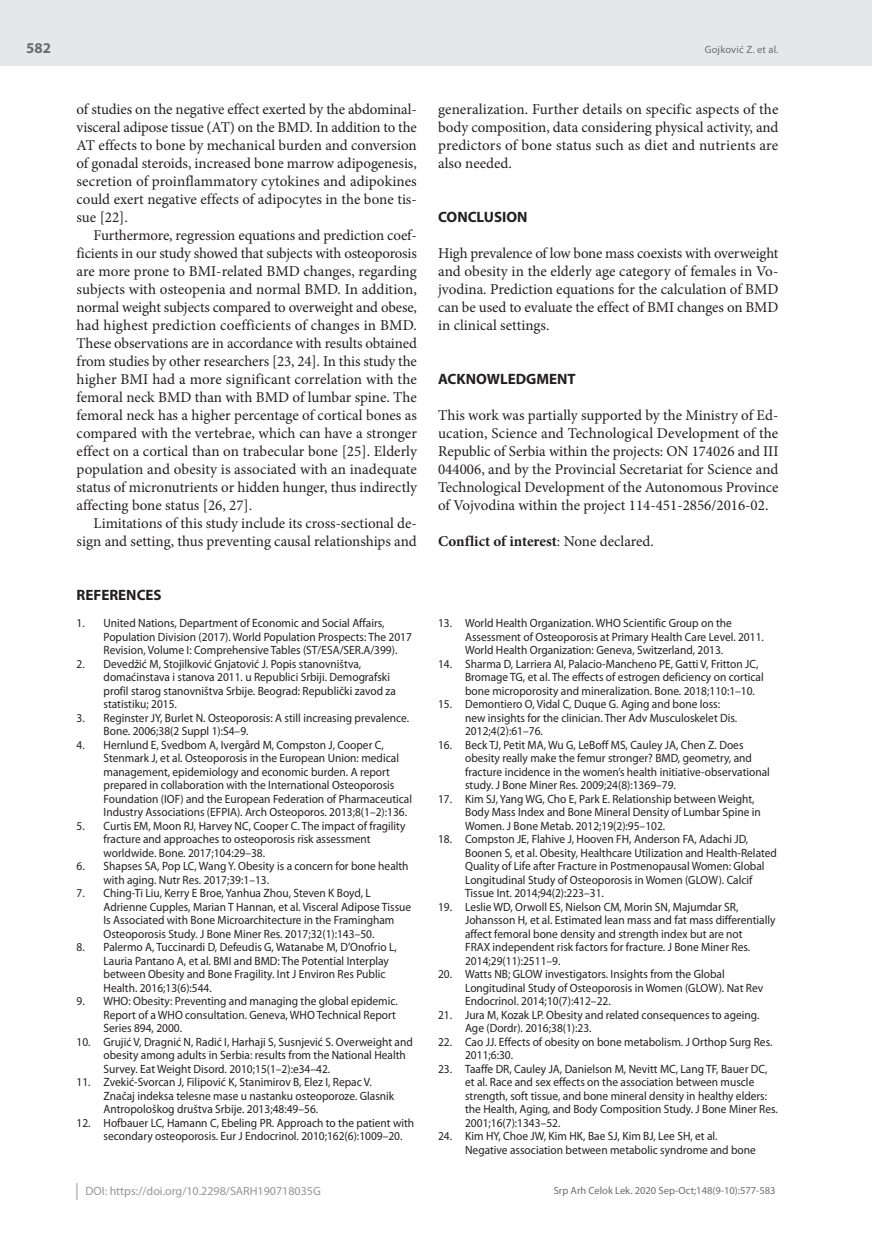
<style>
.page{position:relative;width:872px;height:1234px;background:#fff}
.page>*{position:absolute;margin:0;border:0;box-sizing:border-box;transform-origin:0 0}
.t1{font:15px/18px "Minion Pro";color:#231f20;text-align:justify}
.t2{font:700 15px "Myriad Pro";color:#231f20}
.t3{font:700 15px "Minion Pro";color:#231f20}
.t4{font:700 15px "Myriad Pro";color:#6c6d70}
.t5{font:12px/13.5px "Myriad Pro";color:#231f20;scale:.95 1}
.t6{font:12px "Myriad Pro";color:#939598}
.t7{font:10.5px "Myriad Pro";color:#6c6d70}
.s1{font-weight:400}
</style>
<div class="page">
<div style="left:0;top:0;width:872px;height:66px;background:#e6e7e9"></div>
<svg style="left:77px;top:1183px;width:1px;height:16px"></svg>
<p class="t4" style="left:26px;top:38px;width:26px">582</p>
<p class="t1" style="left:77px;top:100px;width:342px">of studies on the negative effect exerted by the abdominal&shy;visceral adipose tissue (AT) on the BMD. In addition to the AT effects to bone by mechanical burden and conversion of gonadal steroids, increased bone marrow adipogenesis, secretion of proinflammatory cytokines and adipokines could exert negative effects of adipocytes in the bone tis&shy;sue [22].</p>
<p class="t1" style="left:77px;top:226px;width:342px;text-indent:17px">Furthermore, regression equations and prediction coef&shy;ficients in our study showed that subjects with osteoporosis are more prone to BMI-related BMD changes, regarding subjects with osteopenia and normal BMD. In addition, normal weight subjects compared to overweight and obese, had highest prediction coefficients of changes in BMD.<br>These observations are in accordance with results obtained from studies by other researchers [23, 24]. In this study the higher BMI had a more significant correlation with the femoral neck BMD than with BMD of lumbar spine. The femoral neck has a higher percentage of cortical bones as compared with the vertebrae, which can have a stronger effect on a cortical than on trabecular bone [25]. Elderly population and obesity is associated with an inadequate status of micronutrients or hidden hunger, thus indirectly affecting bone status [26, 27].</p>
<p class="t1" style="left:77px;top:514px;width:342px;text-align:right">Limitations of this study include its cross-sectional de&shy;sign and setting, thus preventing causal relationships and</p>
<p class="t2" style="left:77px;top:585px;width:87px">REFERENCES</p>
<p class="t5" style="left:104px;top:616px;width:326px;text-indent:-27px">1. United Nations, Department of Economic and Social Affairs,<br>Population Division (2017). World Population Prospects: The 2017<br>Revision, Volume I: Comprehensive Tables (ST/ESA/SER.A/399).</p>
<p class="t5" style="left:104px;top:656px;width:309px;text-indent:-27px">2. Devedžić M, Stojilković Gnjatović J. Popis stanovništva, domaćinstava i stanova 2011. u Republici Srbiji. Demografski profil starog stanovništva Srbije. Beograd: Republički zavod za statistiku; 2015.</p>
<p class="t5" style="left:104px;top:710px;width:323px;text-indent:-27px">3. Reginster JY, Burlet N. Osteoporosis: A still increasing prevalence.<br>Bone. 2006;38(2 Suppl 1):S4–9.</p>
<p class="t5" style="left:104px;top:737px;width:326px;text-indent:-27px">4. Hernlund E, Svedbom A, Ivergård M, Compston J, Cooper C, Stenmark J, et al. Osteoporosis in the European Union: medical management, epidemiology and economic burden. A report prepared in collaboration with the International Osteoporosis Foundation (IOF) and the European Federation of Pharmaceutical Industry Associations (EFPIA). Arch Osteoporos. 2013;8(1–2):136.</p>
<p class="t5" style="left:104px;top:818px;width:319px;text-indent:-27px">5. Curtis EM, Moon RJ, Harvey NC, Cooper C. The impact of fragility fracture and approaches to osteoporosis risk assessment worldwide. Bone. 2017;104:29–38.</p>
<p class="t5" style="left:104px;top:859px;width:322px;text-indent:-27px">6. Shapses SA, Pop LC, Wang Y. Obesity is a concern for bone health with aging. Nutr Res. 2017;39:1–13.</p>
<p class="t5" style="left:104px;top:886px;width:325px;text-indent:-27px">7. Ching-Ti Liu, Kerry E Broe, Yanhua Zhou, Steven K Boyd, L Adrienne Cupples, Marian T Hannan, et al. Visceral Adipose Tissue Is Associated with Bone Microarchitecture in the Framingham Osteoporosis Study. J Bone Miner Res. 2017;32(1):143–50.</p>
<p class="t5" style="left:104px;top:940px;width:310px;text-indent:-27px">8. Palermo A, Tuccinardi D, Defeudis G, Watanabe M, D’Onofrio L, Lauria Pantano A, et al. BMI and BMD: The Potential Interplay between Obesity and Bone Fragility. Int J Environ Res Public Health. 2016;13(6):544.</p>
<p class="t5" style="left:104px;top:994px;width:311px;text-indent:-27px">9. WHO: Obesity: Preventing and managing the global epidemic.<br>Report of a WHO consultation. Geneva, WHO Technical Report<br>Series 894, 2000.</p>
<p class="t5" style="left:104px;top:1034px;width:327px;text-indent:-27px">10. Grujić V, Dragnić N, Radić I, Harhaji S, Susnjević S. Overweight and obesity among adults in Serbia: results from the National Health<br>Survey. Eat Weight Disord. 2010;15(1–2):e34–42.</p>
<p class="t5" style="left:104px;top:1075px;width:307px;text-indent:-27px">11. Zvekić-Svorcan J, Filipović K, Stanimirov B, Elez I, Repac V.<br>Značaj indeksa telesne mase u nastanku osteoporoze. Glasnik<br>Antropološkog društva Srbije. 2013;48:49–56.</p>
<p class="t5" style="left:104px;top:1115px;width:328px;text-indent:-27px">12. Hofbauer LC, Hamann C, Ebeling PR. Approach to the patient with secondary osteoporosis. Eur J Endocrinol. 2010;162(6):1009–20.</p>
<p class="t6" style="left:86px;top:1183px;width:237px">DOI: https://doi.org/10.2298/SARH190718035G</p>
<p class="t7" style="left:704px;top:43px;width:75px">Gojković Z. et al.</p>
<p class="t1" style="left:438px;top:100px;width:342px">generalization. Further details on specific aspects of the body composition, data considering physical activity, and predictors of bone status such as diet and nutrients are also needed.</p>
<p class="t2" style="left:438px;top:207px;width:91px">CONCLUSION</p>
<p class="t1" style="left:438px;top:244px;width:342px">High prevalence of low bone mass coexists with overweight and obesity in the elderly age category of females in Vo&shy;jvodina. Prediction equations for the calculation of BMD can be used to evaluate the effect of BMI changes on BMD in clinical settings.</p>
<p class="t2" style="left:438px;top:369px;width:139px">ACKNOWLEDGMENT</p>
<p class="t1" style="left:438px;top:406px;width:342px">This work was partially supported by the Ministry of Ed&shy;ucation, Science and Technological Development of the Republic of Serbia within the projects: ON 174026 and III 044006, and by the Provincial Secretariat for Science and Technological Development of the Autonomous Province of Vojvodina within the project 114-451-2856/2016-02.</p>
<p class="t3" style="left:438px;top:530px;width:217px">Conflict of interest<span class="s1">: None declared.</span></p>
<p class="t5" style="left:465px;top:616px;width:316px;text-indent:-27px">13. World Health Organization. WHO Scientific Group on the<br>Assessment of Osteoporosis at Primary Health Care Level. 2011.<br>World Health Organization: Geneva, Switzerland, 2013.</p>
<p class="t5" style="left:465px;top:656px;width:316px;text-indent:-27px">14. Sharma D, Larriera AI, Palacio-Mancheno PE, Gatti V, Fritton JC,<br>Bromage TG, et al. The effects of estrogen deficiency on cortical bone microporosity and mineralization. Bone. 2018;110:1–10.</p>
<p class="t5" style="left:465px;top:697px;width:288px;text-indent:-27px">15. Demontiero O, Vidal C, Duque G. Aging and bone loss: new insights for the clinician. Ther Adv Musculoskelet Dis.<br>2012;4(2):61–76.</p>
<p class="t5" style="left:465px;top:737px;width:322px;text-indent:-27px">16. Beck TJ, Petit MA, Wu G, LeBoff MS, Cauley JA, Chen Z. Does obesity really make the femur stronger? BMD, geometry, and fracture incidence in the women’s health initiative-observational study. J Bone Miner Res. 2009;24(8):1369–79.</p>
<p class="t5" style="left:465px;top:791px;width:313px;text-indent:-27px">17. Kim SJ, Yang WG, Cho E, Park E. Relationship between Weight,<br>Body Mass Index and Bone Mineral Density of Lumbar Spine in<br>Women. J Bone Metab. 2012;19(2):95–102.</p>
<p class="t5" style="left:465px;top:832px;width:330px;text-indent:-27px">18. Compston JE, Flahive J, Hooven FH, Anderson FA, Adachi JD, Boonen S, et al. Obesity, Healthcare Utilization and Health-Related Quality of Life after Fracture in Postmenopausal Women: Global Longitudinal Study of Osteoporosis in Women (GLOW). Calcif Tissue Int. 2014;94(2):223–31.</p>
<p class="t5" style="left:465px;top:899px;width:328px;text-indent:-27px">19. Leslie WD, Orwoll ES, Nielson CM, Morin SN, Majumdar SR, Johansson H, et al. Estimated lean mass and fat mass differentially affect femoral bone density and strength index but are not<br>FRAX independent risk factors for fracture. J Bone Miner Res.<br>2014;29(11):2511–9.</p>
<p class="t5" style="left:465px;top:967px;width:315px;text-indent:-27px">20. Watts NB; GLOW investigators. Insights from the Global<br>Longitudinal Study of Osteoporosis in Women (GLOW). Nat Rev<br>Endocrinol. 2014;10(7):412–22.</p>
<p class="t5" style="left:465px;top:1007px;width:311px;text-indent:-27px">21. Jura M, Kozak LP. Obesity and related consequences to ageing.<br>Age (Dordr). 2016;38(1):23.</p>
<p class="t5" style="left:465px;top:1034px;width:325px;text-indent:-27px">22. Cao JJ. Effects of obesity on bone metabolism. J Orthop Surg Res.<br>2011;6:30.</p>
<p class="t5" style="left:465px;top:1061px;width:331px;text-indent:-27px">23. Taaffe DR, Cauley JA, Danielson M, Nevitt MC, Lang TF, Bauer DC, et al. Race and sex effects on the association between muscle strength, soft tissue, and bone mineral density in healthy elders: the Health, Aging, and Body Composition Study. J Bone Miner Res.<br>2001;16(7):1343–52.</p>
<p class="t5" style="left:465px;top:1129px;width:307px;text-indent:-27px">24. Kim HY, Choe JW, Kim HK, Bae SJ, Kim BJ, Lee SH, et al.<br>Negative association between metabolic syndrome and bone</p>
<p class="t7" style="left:554px;top:1184px;width:223px">Srp Arh Celok Lek. 2020 Sep-Oct;148(9-10):577-583</p>
</div>
